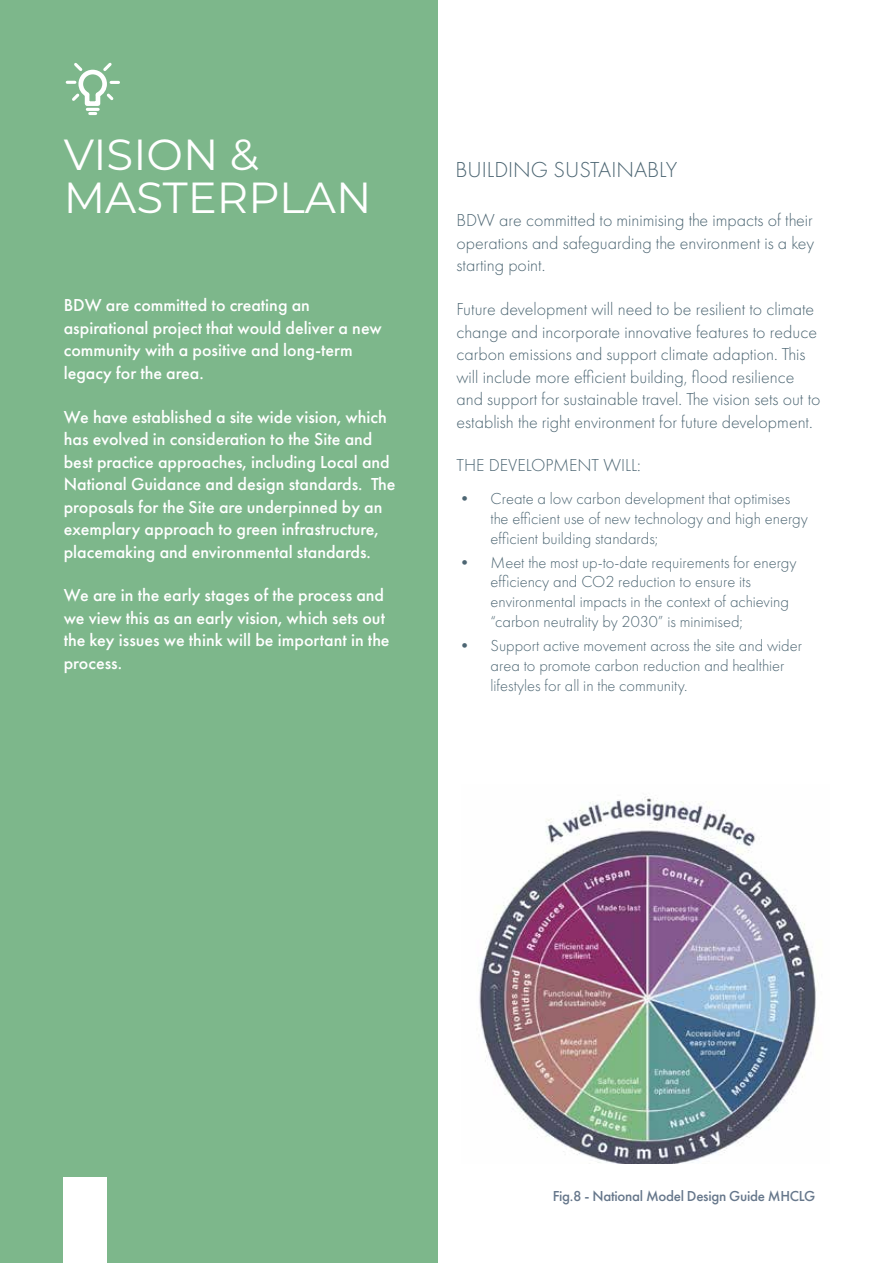
<style>
.page{position:relative;width:893px;height:1263px;background:#fff}
.page>*{position:absolute;margin:0;border:0;box-sizing:border-box;transform-origin:0 0}
.t1{font:43.5px/43.5px "Montserrat";color:#fff}
.t2{font:300 22.5px "Futura PT";color:#4d6673}
.t3{font:500 18px/22.5px "Futura PT";color:#fff}
.t4{font:300 18px/22.5px "Futura PT";color:#4d6673;text-align:justify}
.t5{font:300 16.5px/19.8px "Futura PT";color:#4d6673}
.t6{font:500 15px "Futura PT";letter-spacing:-.02em;color:#66778b}
</style>
<div class="page">
<div style="left:0;top:0;width:437px;height:1263px;background:#7db78b"></div>
<svg style="left:65px;top:62px;width:55px;height:53px"></svg>
<img style="left:479px;top:797px;width:339px;height:366px">
<h1 class="t1" style="left:64px;top:131px;width:309px">VISION &amp;<br>MASTERPLAN</h1>
<p class="t3" style="left:64px;top:294px;width:320px">BDW are committed to creating an aspirational project that would deliver a new community with a positive and long-term legacy for the area.</p>
<p class="t3" style="left:64px;top:405px;width:333px">We have established a site wide vision, which has evolved in consideration to the Site and best practice approaches, including Local and National Guidance and design standards. The proposals for the Site are underpinned by an exemplary approach to green infrastructure, placemaking and environmental standards.</p>
<p class="t3" style="left:64px;top:584px;width:327px">We are in the early stages of the process and we view this as an early vision, which sets out the key issues we think will be important in the process.</p>
<p class="t2" style="left:455px;top:156px;width:224px">BUILDING SUSTAINABLY</p>
<p class="t4" style="left:457px;top:209px;width:359px">BDW are committed to minimising the impacts of their operations and safeguarding the environment is a key starting point.</p>
<p class="t4" style="left:457px;top:298px;width:365px;text-align:left">Future development will need to be resilient to climate change and incorporate innovative features to reduce carbon emissions and support climate adaption. This will include more efficient building, flood resilience and support for sustainable travel. The vision sets out to establish the right environment for future development.</p>
<p class="t4" style="left:457px;top:454px;width:186px">THE DEVELOPMENT WILL:</p>
<p class="t5" style="left:491px;top:489px;width:319px;text-indent:-34px">• Create a low carbon development that optimises the efficient use of new technology and high energy efficient building standards;</p>
<p class="t5" style="left:491px;top:552px;width:308px;text-indent:-34px">• Meet the most up-to-date requirements for energy efficiency and CO2 reduction to ensure its environmental impacts in the context of achieving “carbon neutrality by 2030” is minimised;</p>
<p class="t5" style="left:491px;top:636px;width:313px;text-indent:-34px">• Support active movement across the site and wider area to promote carbon reduction and healthier lifestyles for all in the community.</p>
<p class="t6" style="left:553px;top:1186px;width:264px">Fig.8 - National Model Design Guide MHCLG</p>
</div>
